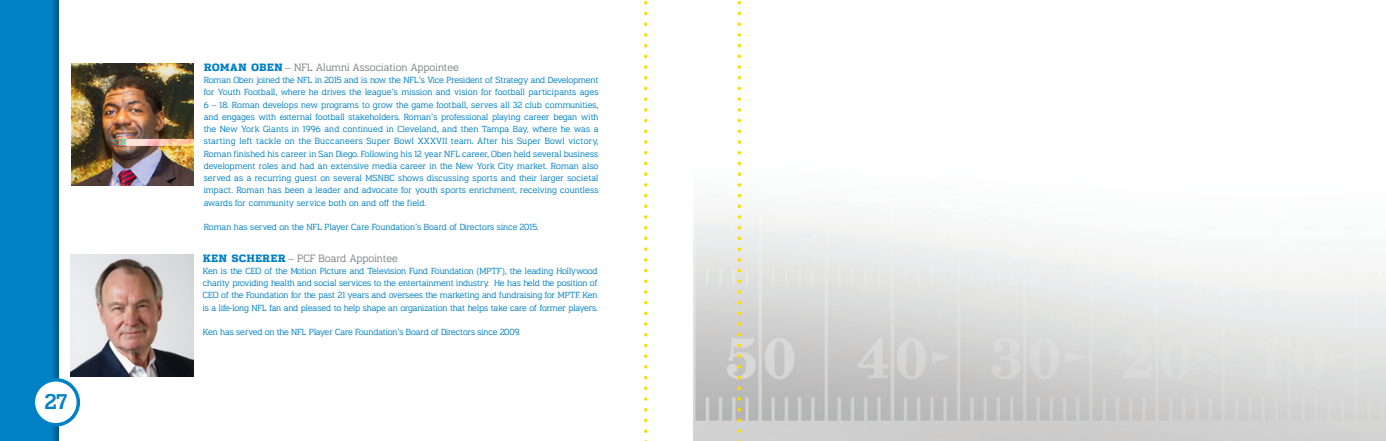
<style>
.page{position:relative;width:1386px;height:441px;background:#fff}
.page>*{position:absolute;margin:0;border:0;box-sizing:border-box;transform-origin:0 0}
.t1{font:21px "Endzone";color:#0080c5}
.t2{font:300 10.5px "Endzone";color:#808285}
.t3{font:300 8.75px/12.2px "Endzone";letter-spacing:-.01em;color:#0080c5;text-align:justify}
.s1{font-weight:700;color:#0080c5}
</style>
<div class="page">
<div style="left:0;top:0;width:60px;height:441px;background:#231f20;opacity:.34"></div>
<img style="left:71px;top:254px;width:122px;height:122px">
<img style="left:71px;top:63px;width:123px;height:123px">
<div style="left:33px;top:380px;width:45px;height:45px;background:#fff;border-radius:50%"></div>
<div style="left:32px;top:378px;width:48px;height:49px;border:4px solid #0080c5;border-radius:50%"></div>
<img style="left:693px;top:2px;width:693px;height:439px">
<svg style="left:644px;top:1px;width:4px;height:440px"></svg>
<svg style="left:738px;top:1px;width:3px;height:440px"></svg>
<h1 class="t1" style="left:45px;top:390px;width:24px">27</h1>
<p class="t2" style="left:204px;top:61px;width:257px"><span class="s1">ROMAN OBEN</span> – NFL Alumni Association Appointee</p>
<p class="t3" style="left:204px;top:74px;width:396px">Roman Oben joined the NFL in 2015 and is now the NFL’s Vice President of Strategy and Development for Youth Football, where he drives the league’s mission and vision for football participants ages 6 – 18. Roman develops new programs to grow the game football, serves all 32 club communities, and engages with external football stakeholders. Roman’s professional playing career began with the New York Giants in 1996 and continued in Cleveland, and then Tampa Bay, where he was a starting left tackle on the Buccaneers Super Bowl XXXVII team. After his Super Bowl victory, Roman finished his career in San Diego. Following his 12 year NFL career, Oben held several business development roles and had an extensive media career in the New York City market. Roman also served as a recurring guest on several MSNBC shows discussing sports and their larger societal impact. Roman has been a leader and advocate for youth sports enrichment, receiving countless awards for community service both on and off the field.</p>
<p class="t3" style="left:204px;top:221px;width:336px">Roman has served on the NFL Player Care Foundation’s Board of Directors since 2015.</p>
<p class="t2" style="left:203px;top:252px;width:197px"><span class="s1">KEN SCHERER</span> – PCF Board Appointee</p>
<p class="t3" style="left:203px;top:265px;width:396px">Ken is the CEO of the Motion Picture and Television Fund Foundation (MPTF), the leading Hollywood charity providing health and social services to the entertainment industry. He has held the position of CEO of the Foundation for the past 21 years and oversees the marketing and fundraising for MPTF. Ken is a life-long NFL fan and pleased to help shape an organization that helps take care of former players.</p>
<p class="t3" style="left:203px;top:326px;width:319px">Ken has served on the NFL Player Care Foundation’s Board of Directors since 2009.</p>
</div>
